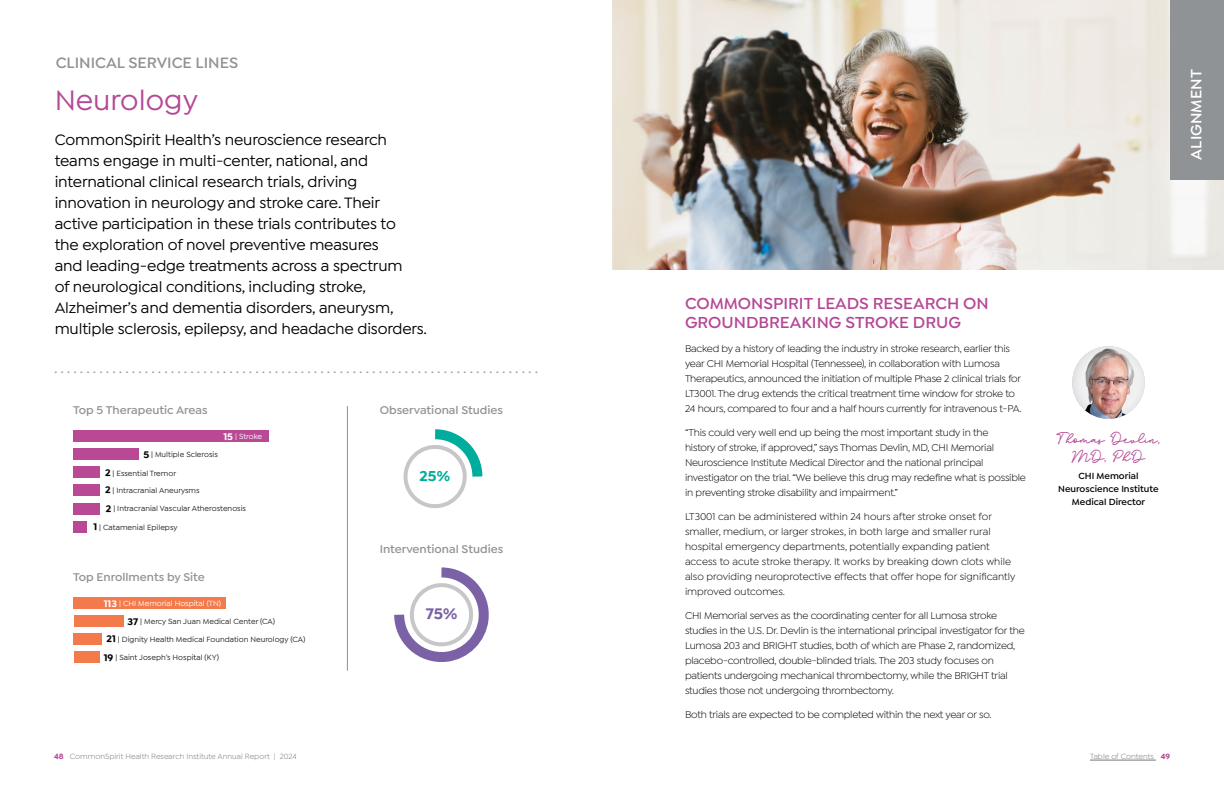
<style>
.page{position:relative;width:1224px;height:792px;background:#fff}
.page>*{position:absolute;margin:0;border:0;box-sizing:border-box;transform-origin:0 0}
.t1{font:500 30px "Isidora Sans";color:#b54896}
.t2{font:600 17px/19px "Isidora Sans";color:#b54896}
.t3{font:500 16px/21px "Isidora Sans";letter-spacing:-.01em;color:#000}
.t4{font:500 16px "Isidora Sans";color:#9d9fa2}
.t5{font:600 16px "Isidora Sans";color:#8f9396}
.t6{font:600 16px "Isidora Sans";color:#fff}
.t7{font:700 16px "Isidora Sans";color:#7b61a6}
.t8{font:700 15px "Isidora Sans";color:#00ad9c}
.t9{font:14.5px/18px "Bathilda";color:#b54896;text-align:center}
.t10{font:600 12px "Isidora Sans";color:#939398}
.t11{font:10.5px/15px "Isidora Sans";letter-spacing:-.02em;color:#000}
.t12{font:10.5px/15px "Isidora Sans";color:#000}
.t13{font:600 9.5px/13px "Isidora Sans";color:#000;text-align:center}
.t14{font:500 8px "Isidora Sans";color:#231f20}
.t15{font:8px "Isidora Sans";color:#77787b}
.t16{font:500 8px "Isidora Sans";color:#fff}
.s1{font-weight:700;font-size:10px}
.s2{font-weight:700;font-size:10px;color:#000}
.s3{color:#000}
.s4{font-weight:700;color:#b54896}
</style>
<div class="page">
<hr style="left:1090px;top:760px;width:66px;height:1px;background:#77787b">
<div style="left:73px;top:430px;width:196px;height:12px;background:#b94895"></div>
<div style="left:73px;top:449px;width:65px;height:11px;background:#b94895"></div>
<div style="left:73px;top:467px;width:26px;height:11px;background:#b94895"></div>
<div style="left:73px;top:485px;width:26px;height:11px;background:#b94895"></div>
<div style="left:73px;top:503px;width:26px;height:11px;background:#b94895"></div>
<div style="left:73px;top:521px;width:13px;height:11px;background:#b94895"></div>
<div style="left:74px;top:597px;width:152px;height:12px;background:#f37a4b"></div>
<div style="left:74px;top:615px;width:50px;height:12px;background:#f37a4b"></div>
<div style="left:74px;top:634px;width:28px;height:11px;background:#f37a4b"></div>
<div style="left:74px;top:651px;width:25px;height:12px;background:#f37a4b"></div>
<svg style="left:394px;top:567px;width:95px;height:95px"></svg>
<svg style="left:403px;top:429px;width:80px;height:79px"></svg>
<img style="left:612px;top:0;width:612px;height:270px">
<div style="left:1170px;top:0;width:54px;height:180px;background:#8f9396"></div>
<img style="left:1072px;top:346px;width:73px;height:73px;border-radius:36px">
<hr style="left:347px;top:406px;width:1px;height:265px;background:#8f9396">
<h3 class="t5" style="left:56px;top:53px;width:184px">CLINICAL SERVICE LINES</h3>
<h1 class="t1" style="left:55px;top:84px;width:145px">Neurology</h1>
<p class="t3" style="left:55px;top:129px;width:374px">CommonSpirit Health’s neuroscience research teams engage in multi-center, national, and international clinical research trials, driving innovation in neurology and stroke care. Their active participation in these trials contributes to<br>the exploration of novel preventive measures<br>and leading-edge treatments across a spectrum<br>of neurological conditions, including stroke, Alzheimer’s and dementia disorders, aneurysm, multiple sclerosis, epilepsy, and headache disorders.</p>
<h3 class="t4" style="left:54px;top:359px;width:486px">...........................................................................</h3>
<p class="t10" style="left:73px;top:403px;width:136px">Top 5 Therapeutic Areas</p>
<p class="t10" style="left:380px;top:403px;width:125px">Observational Studies</p>
<p class="t16" style="left:223px;top:432px;width:40px"><span class="s1">15</span> | Stroke</p>
<p class="t14" style="left:143px;top:450px;width:76px"><span class="s2">5</span> <span class="s3">|</span> Multiple Sclerosis</p>
<p class="t14" style="left:105px;top:469px;width:73px"><span class="s2">2</span> <span class="s3">|</span> Essential Tremor</p>
<p class="t14" style="left:105px;top:486px;width:96px"><span class="s2">2</span> <span class="s3">|</span> Intracranial Aneurysms</p>
<p class="t14" style="left:106px;top:504px;width:142px"><span class="s2">2</span> <span class="s3">|</span> Intracranial Vascular Atherostenosis</p>
<p class="t14" style="left:93px;top:522px;width:86px"><span class="s2">1</span> <span class="s3">|</span> Catamenial Epilepsy</p>
<p class="t10" style="left:73px;top:570px;width:133px">Top Enrollments by Site</p>
<p class="t16" style="left:104px;top:599px;width:119px"><span class="s1">113</span> | CHI Memorial Hospital (TN)</p>
<p class="t14" style="left:128px;top:617px;width:149px"><span class="s2">37</span> <span class="s3">|</span> Mercy San Juan Medical Center (CA)</p>
<p class="t14" style="left:107px;top:635px;width:200px"><span class="s2">21</span> <span class="s3">|</span> Dignity Health Medical Foundation Neurology (CA)</p>
<p class="t14" style="left:104px;top:653px;width:117px"><span class="s2">19</span> <span class="s3">|</span> Saint Joseph’s Hospital (KY)</p>
<h3 class="t8" style="left:420px;top:467px;width:32px">25%</h3>
<p class="t10" style="left:380px;top:542px;width:125px">Interventional Studies</p>
<h3 class="t7" style="left:426px;top:604px;width:33px">75%</h3>
<h2 class="t2" style="left:685px;top:293px;width:305px">COMMONSPIRIT LEADS RESEARCH ON<br>GROUNDBREAKING STROKE DRUG</h2>
<p class="t11" style="left:685px;top:341px;width:338px">Backed by a history of leading the industry in stroke research, earlier this year CHI Memorial Hospital (Tennessee), in collaboration with Lumosa Therapeutics, announced the initiation of multiple Phase 2 clinical trials for LT3001. The drug extends the critical treatment time window for stroke to 24 hours, compared to four and a half hours currently for intravenous t-PA.</p>
<p class="t11" style="left:685px;top:425px;width:342px">“This could very well end up being the most important study in the<br>history of stroke, if approved,” says Thomas Devlin, MD, CHI Memorial Neuroscience Institute Medical Director and the national principal investigator on the trial. “We believe this drug may redefine what is possible in preventing stroke disability and impairment.”</p>
<p class="t12" style="left:685px;top:509px;width:332px">LT3001 can be administered within 24 hours after stroke onset for smaller, medium, or larger strokes, in both large and smaller rural hospital emergency departments, potentially expanding patient access to acute stroke therapy. It works by breaking down clots while also providing neuroprotective effects that offer hope for significantly improved outcomes.</p>
<p class="t11" style="left:685px;top:608px;width:341px">CHI Memorial serves as the coordinating center for all Lumosa stroke studies in the U.S. Dr. Devlin is the international principal investigator for the Lumosa 203 and BRIGHT studies, both of which are Phase 2, randomized, placebo-controlled, double-blinded trials. The 203 study focuses on patients undergoing mechanical thrombectomy, while the BRIGHT trial studies those not undergoing thrombectomy.</p>
<p class="t11" style="left:685px;top:707px;width:308px">Both trials are expected to be completed within the next year or so.</p>
<h3 class="t9" style="left:1057px;top:428px;width:105px">Thomas Devlin,<br>MD, PhD</h3>
<p class="t13" style="left:1058px;top:469px;width:102px">CHI Memorial<br>Neuroscience Institute<br>Medical Director</p>
<p class="t15" style="left:54px;top:752px;width:244px"><span class="s4">48</span> CommonSpirit Health Research Institute Annual Report | 2024</p>
<p class="t15" style="left:1090px;top:752px;width:81px">Table of Contents <span class="s4">49</span></p>
<h3 class="t6" style="left:1187px;top:160px;width:91px;rotate:-90deg">ALIGNMENT</h3>
</div>
